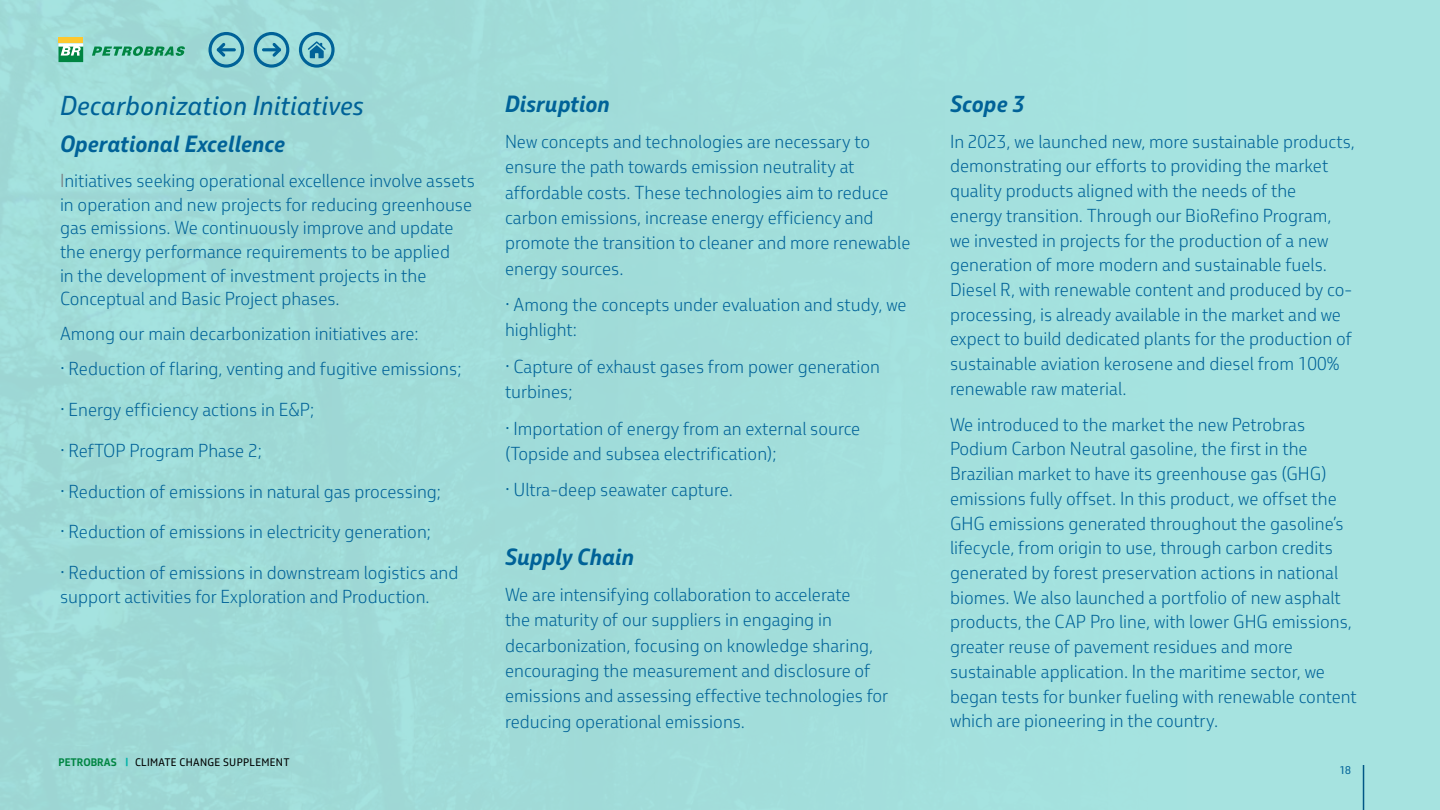
<style>
.page{position:relative;width:1440px;height:810px;background:#a2dfdc}
.page>*{position:absolute;margin:0;border:0;box-sizing:border-box;transform-origin:0 0}
.t1{font:italic 26.25px "Petrobras Sans";color:#006298}
.t2{font:italic 700 22.5px "Petrobras Sans";color:#006298}
.t3{font:300 18px/24.8px "Petrobras Sans";color:#006298}
.t4{font:10.88px "Petrobras Sans";color:#006298}
.t5{font:10.5px "Petrobras Sans";letter-spacing:.03em;color:#000}
.s1{color:#75787b}
.s2{font-weight:700;color:#008542}
.s3{font-weight:700;color:#00b3a8}
</style>
<div class="page">
<svg style="left:209px;top:32px;width:35px;height:36px"></svg>
<svg style="left:254px;top:32px;width:35px;height:36px"></svg>
<svg style="left:299px;top:32px;width:36px;height:36px"></svg>
<div style="left:59px;top:38px;width:24px;height:5px;background:#fdc82f"></div>
<svg style="left:58px;top:43px;width:127px;height:19px"></svg>
<hr style="left:1363px;top:765px;width:1px;height:45px;background:#006298">
<h1 class="t1" style="left:60px;top:89px;width:305px">Decarbonization Initiatives</h1>
<p class="t2" style="left:60px;top:129px;width:227px">Operational Excellence</p>
<p class="t3" style="left:60px;top:169px;width:416px;line-height:23.6px"><span class="s1">I</span>nitiatives seeking operational excellence involve assets in operation and new projects for reducing greenhouse gas emissions. We continuously improve and update the energy performance requirements to be applied<br>in the development of investment projects in the Conceptual and Basic Project phases.</p>
<p class="t3" style="left:60px;top:321px;width:360px">Among our main decarbonization initiatives are:</p>
<p class="t3" style="left:60px;top:356px;width:403px">• Reduction of flaring, venting and fugitive emissions;</p>
<p class="t3" style="left:60px;top:397px;width:256px">• Energy efficiency actions in E&amp;P;</p>
<p class="t3" style="left:60px;top:438px;width:203px">• RefTOP Program Phase 2;</p>
<p class="t3" style="left:60px;top:479px;width:383px">• Reduction of emissions in natural gas processing;</p>
<p class="t3" style="left:60px;top:520px;width:373px">• Reduction of emissions in electricity generation;</p>
<p class="t3" style="left:60px;top:561px;width:400px;line-height:23.6px">• Reduction of emissions in downstream logistics and support activities for Exploration and Production.</p>
<p class="t5" style="left:58px;top:756px;width:233px"><span class="s2">PETROBRAS</span> <span class="s3">|</span> CLIMATE CHANGE SUPPLEMENT</p>
<p class="t2" style="left:505px;top:89px;width:107px">Disruption</p>
<p class="t3" style="left:505px;top:129px;width:407px;line-height:25.3px">New concepts and technologies are necessary to ensure the path towards emission neutrality at affordable costs. These technologies aim to reduce carbon emissions, increase energy efficiency and promote the transition to cleaner and more renewable energy sources.</p>
<p class="t3" style="left:505px;top:292px;width:403px;line-height:25.3px">• Among the concepts under evaluation and study, we highlight:</p>
<p class="t3" style="left:505px;top:354px;width:377px;line-height:25.3px">• Capture of exhaust gases from power generation turbines;</p>
<p class="t3" style="left:505px;top:416px;width:357px;line-height:25.3px">• Importation of energy from an external source (Topside and subsea electrification);</p>
<p class="t3" style="left:505px;top:478px;width:229px">• Ultra-deep seawater capture.</p>
<p class="t2" style="left:505px;top:542px;width:131px">Supply Chain</p>
<p class="t3" style="left:505px;top:582px;width:385px;line-height:25.3px">We are intensifying collaboration to accelerate<br>the maturity of our suppliers in engaging in decarbonization, focusing on knowledge sharing, encouraging the measurement and disclosure of emissions and assessing effective technologies for reducing operational emissions.</p>
<p class="t2" style="left:950px;top:89px;width:76px">Scope 3</p>
<p class="t3" style="left:950px;top:129px;width:406px">In 2023, we launched new, more sustainable products, demonstrating our efforts to providing the market quality products aligned with the needs of the<br>energy transition. Through our BioRefino Program, we invested in projects for the production of a new generation of more modern and sustainable fuels.<br>Diesel R, with renewable content and produced by co&shy;processing, is already available in the market and we expect to build dedicated plants for the production of sustainable aviation kerosene and diesel from 100% renewable raw material.</p>
<p class="t3" style="left:950px;top:412px;width:408px">We introduced to the market the new Petrobras Podium Carbon Neutral gasoline, the first in the Brazilian market to have its greenhouse gas (GHG) emissions fully offset. In this product, we offset the GHG emissions generated throughout the gasoline’s lifecycle, from origin to use, through carbon credits generated by forest preservation actions in national biomes. We also launched a portfolio of new asphalt products, the CAP Pro line, with lower GHG emissions, greater reuse of pavement residues and more sustainable application. In the maritime sector, we began tests for bunker fueling with renewable content which are pioneering in the country.</p>
<p class="t4" style="left:1339px;top:763px;width:13px">18</p>
</div>
